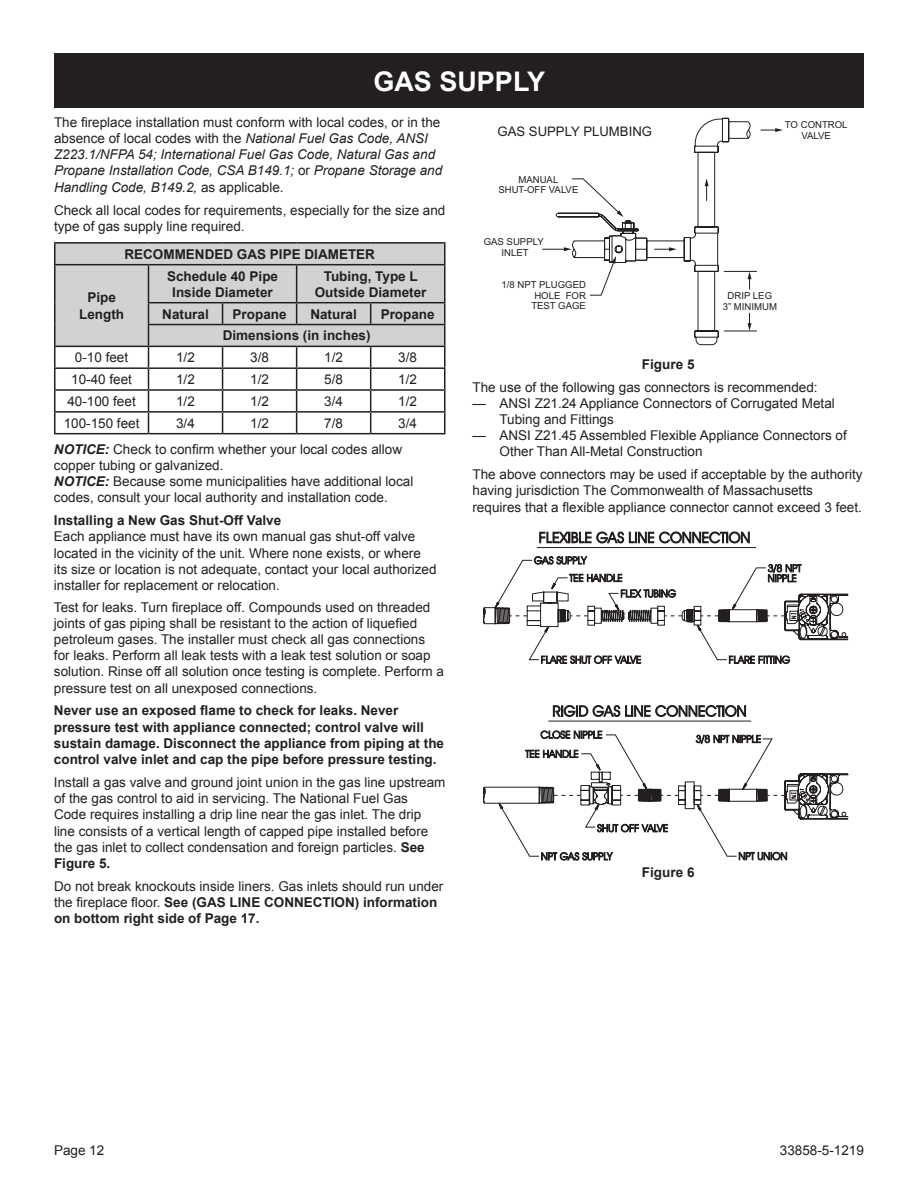
<style>
.page{position:relative;width:918px;height:1188px;background:#fff}
.page>*{position:absolute;margin:0;border:0;box-sizing:border-box;transform-origin:0 0}
.t1{font:700 27px "Arial";color:#fff}
.t2{font:13.5px/16.2px "Arial";color:#231f20}
.t3{font:700 13.5px/16.2px "Arial";color:#231f20;text-align:center}
.t4{font:italic 13.5px/16.2px "Arial";color:#231f20}
.t5{font:13.2px "Arial";color:#231f20}
.t6{font:9.6px/10.6px "Arial";color:#231f20;text-align:center}
.s1{font-style:normal}
.s2{font-weight:700;font-style:italic}
.s3{font-weight:700}
</style>
<div class="page">
<hr style="left:54px;top:242px;width:94px;height:2px;background:#231f20">
<hr style="left:54px;top:244px;width:2px;height:20px;background:#231f20">
<hr style="left:148px;top:242px;width:75px;height:2px;background:#231f20">
<hr style="left:223px;top:242px;width:74px;height:2px;background:#231f20">
<hr style="left:297px;top:242px;width:74px;height:2px;background:#231f20">
<hr style="left:371px;top:242px;width:75px;height:2px;background:#231f20">
<hr style="left:444px;top:244px;width:2px;height:20px;background:#231f20">
<hr style="left:54px;top:264px;width:94px;height:1px;background:#231f20">
<hr style="left:54px;top:265px;width:2px;height:38px;background:#231f20">
<hr style="left:371px;top:264px;width:75px;height:1px;background:#231f20">
<hr style="left:444px;top:265px;width:2px;height:37px;background:#231f20">
<hr style="left:54px;top:303px;width:2px;height:22px;background:#231f20">
<hr style="left:371px;top:302px;width:75px;height:1px;background:#231f20">
<hr style="left:444px;top:303px;width:2px;height:21px;background:#231f20">
<hr style="left:54px;top:325px;width:2px;height:21px;background:#231f20">
<hr style="left:371px;top:324px;width:75px;height:1px;background:#231f20">
<hr style="left:444px;top:325px;width:2px;height:21px;background:#231f20">
<hr style="left:54px;top:346px;width:94px;height:1px;background:#231f20">
<hr style="left:54px;top:347px;width:2px;height:20px;background:#231f20">
<hr style="left:371px;top:346px;width:75px;height:1px;background:#231f20">
<hr style="left:444px;top:347px;width:2px;height:20px;background:#231f20">
<hr style="left:54px;top:367px;width:94px;height:2px;background:#231f20">
<hr style="left:54px;top:369px;width:2px;height:20px;background:#231f20">
<hr style="left:371px;top:367px;width:75px;height:2px;background:#231f20">
<hr style="left:444px;top:369px;width:2px;height:20px;background:#231f20">
<hr style="left:54px;top:389px;width:94px;height:2px;background:#231f20">
<hr style="left:54px;top:391px;width:2px;height:20px;background:#231f20">
<hr style="left:371px;top:389px;width:75px;height:2px;background:#231f20">
<hr style="left:444px;top:391px;width:2px;height:20px;background:#231f20">
<hr style="left:54px;top:411px;width:94px;height:2px;background:#231f20">
<hr style="left:54px;top:413px;width:2px;height:20px;background:#231f20">
<hr style="left:371px;top:411px;width:75px;height:2px;background:#231f20">
<svg style="left:55px;top:243px;width:390px;height:190px"></svg>
<hr style="left:444px;top:413px;width:2px;height:20px;background:#231f20">
<hr style="left:54px;top:433px;width:94px;height:1px;background:#231f20">
<hr style="left:148px;top:433px;width:75px;height:1px;background:#231f20">
<hr style="left:223px;top:433px;width:74px;height:1px;background:#231f20">
<hr style="left:297px;top:433px;width:74px;height:1px;background:#231f20">
<hr style="left:371px;top:433px;width:75px;height:1px;background:#231f20">
<svg style="left:542px;top:118px;width:241px;height:227px"></svg>
<svg style="left:540px;top:532px;width:209px;height:11px"></svg>
<svg style="left:535px;top:547px;width:221px;height:10px"></svg>
<svg style="left:484px;top:581px;width:26px;height:227px"></svg>
<svg style="left:510px;top:557px;width:339px;height:303px"></svg>
<div style="left:54px;top:54px;width:810px;height:54px;background:#231f20"></div>
<h1 class="t1" style="left:373px;top:63px;width:173px">GAS SUPPLY</h1>
<p class="t4" style="left:54px;top:114px;width:390px"><span class="s1">The fireplace installation must conform with local codes, or in the absence of local codes with the</span> National Fuel Gas Code, ANSI Z223.1/NFPA 54; International Fuel Gas Code, Natural Gas and Propane Installation Code, CSA B149.1; <span class="s1">or</span> Propane Storage and Handling Code, B149.2, <span class="s1">as applicable.</span></p>
<p class="t2" style="left:54px;top:202px;width:393px">Check all local codes for requirements, especially for the size and type of gas supply line required.</p>
<p class="t3" style="left:124px;top:246px;width:21px">Recommended</p>
<p class="t3" style="left:237px;top:246px;width:50px">Gas Pipe</p>
<p class="t3" style="left:305px;top:246px;width:20px">Diameter</p>
<p class="t3" style="left:79px;top:290px;width:46px">Pipe<br>Length</p>
<p class="t3" style="left:167px;top:268px;width:113px">Schedule 40 Pipe<br>Inside Diameter</p>
<p class="t3" style="left:315px;top:268px;width:113px">Tubing, Type L<br>Outside Diameter</p>
<p class="t3" style="left:162px;top:306px;width:48px">Natural</p>
<p class="t3" style="left:233px;top:306px;width:56px">Propane</p>
<p class="t3" style="left:310px;top:306px;width:48px">Natural</p>
<p class="t3" style="left:381px;top:306px;width:56px">Propane</p>
<p class="t3" style="left:223px;top:328px;width:149px">Dimensions (in inches)</p>
<p class="t5" style="left:497px;top:123px;width:156px">GAS SUPPLY PLUMBING</p>
<p class="t6" style="left:498px;top:174px;width:82px">MANUAL<br>SHUT-OFF VALVE</p>
<p class="t6" style="left:785px;top:120px;width:64px">TO CONTROL<br>VALVE</p>
<p class="t6" style="left:484px;top:236px;width:61px">GAS SUPPLY<br>INLET</p>
<p class="t6" style="left:502px;top:279px;width:86px;text-align:right">1/8 NPT PLUGGED<br>HOLE FOR<br>TEST GAGE</p>
<p class="t6" style="left:723px;top:291px;width:56px">DRIP LEG<br>3” MINIMUM</p>
<p class="t2" style="left:75px;top:350px;width:55px">0-10 feet</p>
<p class="t2" style="left:176px;top:350px;width:20px">1/2</p>
<p class="t2" style="left:250px;top:350px;width:20px">3/8</p>
<p class="t2" style="left:324px;top:350px;width:20px">1/2</p>
<p class="t2" style="left:398px;top:350px;width:20px">3/8</p>
<p class="t2" style="left:71px;top:371px;width:62px">10-40 feet</p>
<p class="t2" style="left:176px;top:371px;width:20px">1/2</p>
<p class="t2" style="left:250px;top:371px;width:20px">1/2</p>
<p class="t2" style="left:324px;top:371px;width:20px">5/8</p>
<p class="t2" style="left:398px;top:371px;width:20px">1/2</p>
<p class="t2" style="left:67px;top:393px;width:70px">40-100 feet</p>
<p class="t2" style="left:176px;top:393px;width:20px">1/2</p>
<p class="t2" style="left:250px;top:393px;width:20px">1/2</p>
<p class="t2" style="left:324px;top:393px;width:20px">3/4</p>
<p class="t2" style="left:398px;top:393px;width:20px">1/2</p>
<p class="t2" style="left:64px;top:415px;width:77px">100-150 feet</p>
<p class="t2" style="left:176px;top:415px;width:20px">3/4</p>
<p class="t2" style="left:250px;top:415px;width:20px">1/2</p>
<p class="t2" style="left:324px;top:415px;width:20px">7/8</p>
<p class="t2" style="left:54px;top:410px;width:365px;line-height:25.8px;text-indent:344px">3/4<br><span class="s2">NOTICE:</span> Check to confirm whether your local codes allow</p>
<p class="t2" style="left:54px;top:457px;width:361px">copper tubing or galvanized.<br><span class="s2">NOTICE:</span> Because some municipalities have additional local codes, consult your local authority and installation code.</p>
<p class="t3" style="left:54px;top:513px;width:229px">Installing a New Gas Shut-Off Valve</p>
<p class="t2" style="left:54px;top:529px;width:384px">Each appliance must have its own manual gas shut-off valve located in the vicinity of the unit. Where none exists, or where its size or location is not adequate, contact your local authorized installer for replacement or relocation.</p>
<p class="t2" style="left:54px;top:599px;width:391px">Test for leaks. Turn fireplace off. Compounds used on threaded joints of gas piping shall be resistant to the action of liquefied petroleum gases. The installer must check all gas connections for leaks. Perform all leak tests with a leak test solution or soap solution. Rinse off all solution once testing is complete. Perform a pressure test on all unexposed connections.</p>
<p class="t3" style="left:54px;top:703px;width:392px;text-align:left">Never use an exposed flame to check for leaks. Never pressure test with appliance connected; control valve will sustain damage. Disconnect the appliance from piping at the control valve inlet and cap the pipe before pressure testing.</p>
<p class="t2" style="left:54px;top:774px;width:393px">Install a gas valve and ground joint union in the gas line upstream of the gas control to aid in servicing. The National Fuel Gas<br>Code requires installing a drip line near the gas inlet. The drip line consists of a vertical length of capped pipe installed before the gas inlet to collect condensation and foreign particles. <span class="s3">See Figure 5.</span></p>
<p class="t2" style="left:54px;top:878px;width:391px">Do not break knockouts inside liners. Gas inlets should run under the fireplace floor. <span class="s3">See (GAS LINE CONNECTION) information on bottom right side of Page 17.</span></p>
<p class="t3" style="left:642px;top:356px;width:54px">Figure 5</p>
<p class="t2" style="left:473px;top:379px;width:347px">The use of the following gas connectors is recommended:</p>
<p class="t2" style="left:500px;top:395px;width:337px;text-indent:-27px">— ANSI Z21.24 Appliance Connectors of Corrugated Metal<br>Tubing and Fittings</p>
<p class="t2" style="left:500px;top:427px;width:349px;text-indent:-27px">— ANSI Z21.45 Assembled Flexible Appliance Connectors of<br>Other Than All-Metal Construction</p>
<p class="t2" style="left:473px;top:467px;width:392px">The above connectors may be used if acceptable by the authority having jurisdiction The Commonwealth of Massachusetts requires that a flexible appliance connector cannot exceed 3 feet.</p>
<p class="t3" style="left:642px;top:864px;width:54px">Figure 6</p>
<p class="t2" style="left:54px;top:1143px;width:52px">Page 12</p>
<p class="t2" style="left:780px;top:1143px;width:86px">33858-5-1219</p>
</div>
